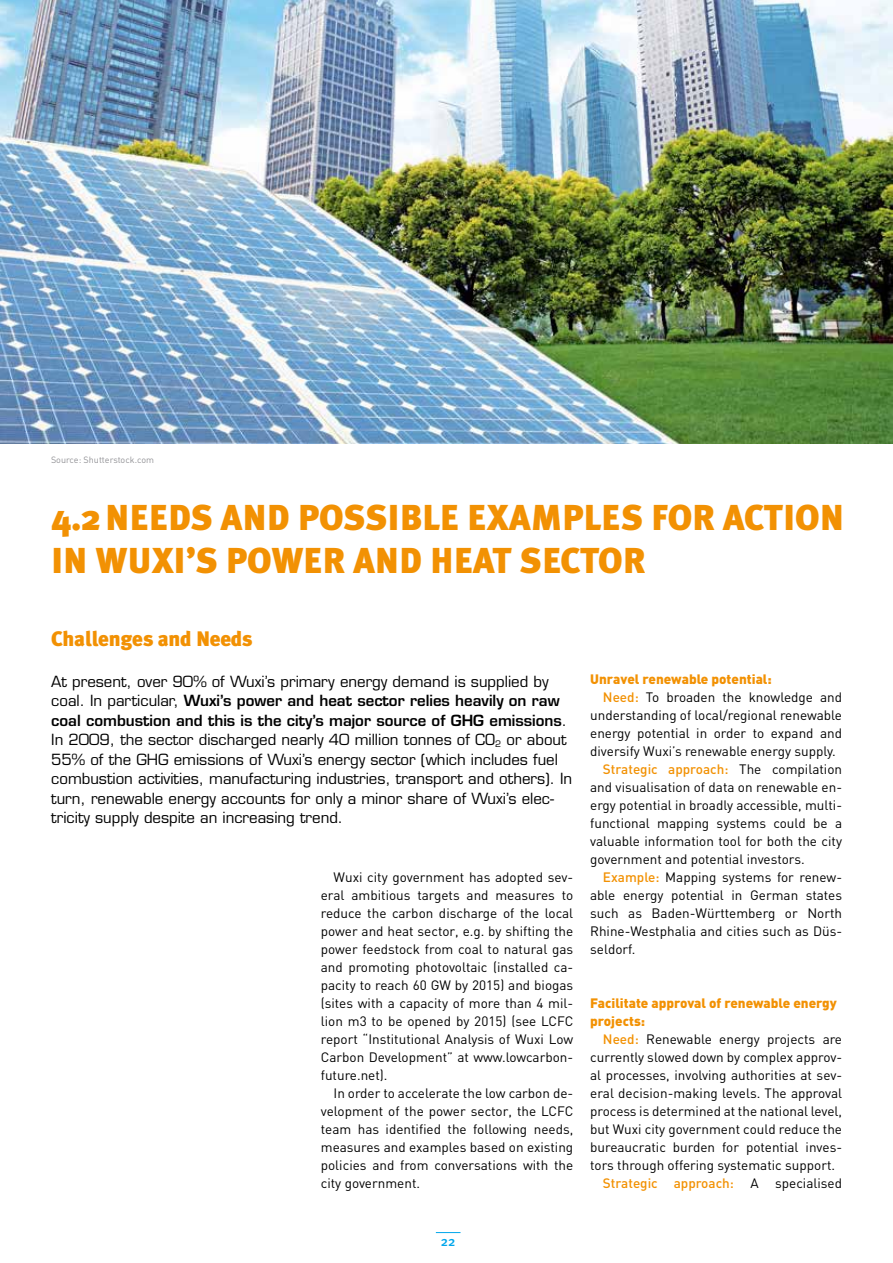
<style>
.page{position:relative;width:893px;height:1263px;background:#fff}
.page>*{position:absolute;margin:0;border:0;box-sizing:border-box;transform-origin:0 0}
.t1{font:900 36px/43.2px "Meta Plus";letter-spacing:.02em;color:#f29103}
.t2{font:900 21px "Meta Plus";letter-spacing:-.01em;color:#f29103}
.t3{font:15px/19.5px "Eurostile LT Std";color:#000}
.t4{font:13.5px/18px "DIN";color:#000;text-align:justify}
.t5{font:900 13.5px/18px "DIN";color:#f29103}
.t6{font:500 13.5px "DIN";color:#f29103}
.t7{font:500 13.5px "Meta Plus";color:#00a6eb}
.t8{font:9px "DIN";color:#929296}
.s1{font-weight:600}
.s2{font-weight:500;color:#f29103}
.s3{font-weight:400;color:#000}
</style>
<div class="page">
<svg style="left:436px;top:1232px;width:24px;height:1px"></svg>
<img style="left:0;top:0;width:893px;height:443px">
<p class="t8" style="left:51px;top:455px;width:105px">Source: Shutterstock.com</p>
<h1 class="t1" style="left:51px;top:496px;width:789px">4.2NEEDS AN D POSSIBLE EXAMPLES FOR ACTION<br>IN WUXI’S POWER AN D H EAT SECTOR</h1>
<h2 class="t2" style="left:51px;top:627px;width:203px">CHALLENGES AND NEEDS</h2>
<p class="t3" style="left:51px;top:672px;width:523px">At present, over 90% of Wuxi’s primary energy demand is supplied by coal. In particular, <span class="s1">Wuxi’s power and heat sector relies heavily on raw coal combustion and this is the city’s major source of GHG emissions</span>.<br>In 2009, the sector discharged nearly 40 million tonnes of CO<sub>2</sub> or about 55% of the GHG emissions of Wuxi’s energy sector (which includes fuel combustion activities, manufacturing industries, transport and others). In turn, renewable energy accounts for only a minor share of Wuxi’s elec&shy;tricity supply despite an increasing trend.</p>
<p class="t4" style="left:321px;top:868px;width:254px;text-indent:13px">Wuxi city government has adopted sev&shy;eral ambitious targets and measures to reduce the carbon discharge of the local power and heat sector, e.g. by shifting the power feedstock from coal to natural gas and promoting photovoltaic (installed ca&shy;pacity to reach 60 GW by 2015) and biogas (sites with a capacity of more than 4 mil&shy;lion m3 to be opened by 2015) (see LCFC report “Institutional Analysis of Wuxi Low Carbon Development” at www.lowcarbon&shy;future.net).</p>
<p class="t4" style="left:321px;top:1084px;width:254px;text-indent:13px">In order to accelerate the low carbon de&shy;velopment of the power sector, the LCFC team has identified the following needs, measures and examples based on existing policies and from conversations with the city government.</p>
<p class="t5" style="left:590px;top:669px;width:183px">Unravel renewable potential:</p>
<p class="t4" style="left:603px;top:688px;width:241px"><span class="s2">Need:</span> To broaden the knowledge and</p>
<p class="t4" style="left:590px;top:706px;width:253px">understanding of local/regional renewable</p>
<p class="t4" style="left:590px;top:724px;width:253px">energy potential in order to expand and</p>
<p class="t4" style="left:590px;top:742px;width:247px">diversify Wuxi’s renewable energy supply.</p>
<p class="t6" style="left:603px;top:760px;width:241px">Strategic approach: <span class="s3">The compilation</span></p>
<p class="t4" style="left:590px;top:778px;width:253px">and visualisation of data on renewable en-</p>
<p class="t4" style="left:590px;top:796px;width:253px">ergy potential in broadly accessible, multi-</p>
<p class="t4" style="left:590px;top:814px;width:253px">functional mapping systems could be a</p>
<p class="t4" style="left:590px;top:832px;width:253px">valuable information tool for both the city</p>
<p class="t4" style="left:590px;top:850px;width:216px">government and potential investors.</p>
<p class="t4" style="left:603px;top:868px;width:241px"><span class="s2">Example:</span> Mapping systems for renew-</p>
<p class="t4" style="left:590px;top:886px;width:253px">able energy potential in German states</p>
<p class="t4" style="left:590px;top:904px;width:253px">such as Baden-Württemberg or North</p>
<p class="t4" style="left:590px;top:922px;width:253px">Rhine-Westphalia and cities such as Düs-</p>
<p class="t4" style="left:590px;top:940px;width:47px">seldorf.</p>
<p class="t5" style="left:590px;top:993px;width:248px">Facilitate approval of renewable energy projects:</p>
<p class="t4" style="left:603px;top:1030px;width:241px"><span class="s2">Need:</span> Renewable energy projects are</p>
<p class="t4" style="left:590px;top:1048px;width:253px">currently slowed down by complex approv-</p>
<p class="t4" style="left:590px;top:1066px;width:253px">al processes, involving authorities at sev-</p>
<p class="t4" style="left:590px;top:1084px;width:253px">eral decision-making levels. The approval</p>
<p class="t4" style="left:590px;top:1102px;width:253px">process is determined at the national level,</p>
<p class="t4" style="left:590px;top:1120px;width:253px">but Wuxi city government could reduce the</p>
<p class="t4" style="left:590px;top:1138px;width:253px">bureaucratic burden for potential inves-</p>
<p class="t4" style="left:590px;top:1156px;width:246px">tors through offering systematic support.</p>
<p class="t6" style="left:603px;top:1174px;width:241px">Strategic approach: <span class="s3">A specialised</span></p>
<p class="t7" style="left:441px;top:1234px;width:16px">22</p>
</div>
